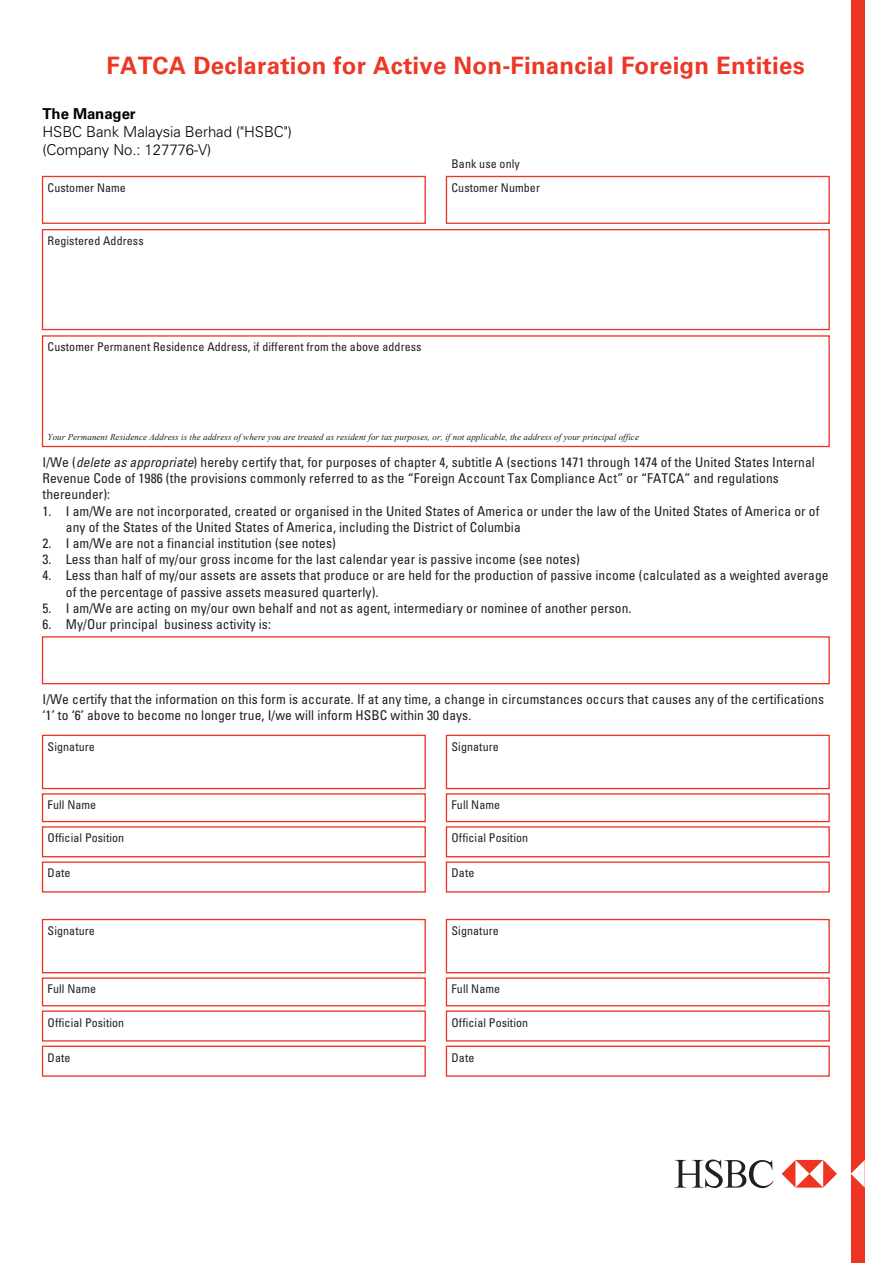
<style>
.page{position:relative;width:893px;height:1263px;background:#fff}
.page>*{position:absolute;margin:0;border:0;box-sizing:border-box;transform-origin:0 0}
.t1{font:700 24px "Univers LT Std";letter-spacing:.01em;color:#ed3825}
.t2{font:300 15px/18px "Univers LT Std";letter-spacing:-.005em;color:#010101}
.t3{font:700 15px "Univers LT Std";letter-spacing:-.005em;color:#010101}
.t4{font:condensed 13.5px/16.2px "Univers";letter-spacing:.005em;color:#231f20}
.t5{font:condensed 12px "Univers";letter-spacing:.005em;color:#231f20}
.t6{font:italic 9px "Times New Roman";letter-spacing:.005em;color:#231f20}
.s1{font-style:italic}
</style>
<div class="page">
<svg style="left:675px;top:1159px;width:98px;height:29px"></svg>
<svg style="left:782px;top:1160px;width:55px;height:28px"></svg>
<div style="left:851px;top:0;width:14px;height:1263px;background:#ee3524"></div>
<div style="left:42px;top:176px;width:384px;height:48px;border:1px solid #ee3524"></div>
<div style="left:42px;top:636px;width:788px;height:48px;border:1px solid #ee3524"></div>
<div style="left:42px;top:735px;width:384px;height:54px;border:1px solid #ee3524"></div>
<div style="left:42px;top:793px;width:384px;height:29px;border:1px solid #ee3524"></div>
<div style="left:42px;top:826px;width:384px;height:31px;border:1px solid #ee3524"></div>
<div style="left:42px;top:861px;width:384px;height:31px;border:1px solid #ee3524"></div>
<div style="left:446px;top:735px;width:384px;height:54px;border:1px solid #ee3524"></div>
<div style="left:446px;top:793px;width:384px;height:29px;border:1px solid #ee3524"></div>
<div style="left:446px;top:826px;width:384px;height:31px;border:1px solid #ee3524"></div>
<div style="left:446px;top:861px;width:384px;height:31px;border:1px solid #ee3524"></div>
<div style="left:42px;top:919px;width:384px;height:54px;border:1px solid #ee3524"></div>
<div style="left:42px;top:977px;width:384px;height:29px;border:1px solid #ee3524"></div>
<div style="left:42px;top:1010px;width:384px;height:31px;border:1px solid #ee3524"></div>
<div style="left:42px;top:1046px;width:384px;height:31px;border:1px solid #ee3524"></div>
<div style="left:446px;top:919px;width:384px;height:54px;border:1px solid #ee3524"></div>
<div style="left:446px;top:977px;width:384px;height:29px;border:1px solid #ee3524"></div>
<div style="left:446px;top:1010px;width:384px;height:31px;border:1px solid #ee3524"></div>
<div style="left:446px;top:1046px;width:384px;height:31px;border:1px solid #ee3524"></div>
<div style="left:42px;top:229px;width:788px;height:101px;border:1px solid #ee3524"></div>
<div style="left:42px;top:335px;width:788px;height:112px;border:1px solid #ee3524"></div>
<div style="left:446px;top:176px;width:384px;height:48px;border:1px solid #ee3524"></div>
<svg style="left:851px;top:1160px;width:14px;height:28px"></svg>
<h1 class="t1" style="left:107px;top:52px;width:700px">FATCA Declaration for Active Non-Financial Foreign Entities</h1>
<p class="t3" style="left:43px;top:105px;width:95px">The Manager</p>
<p class="t2" style="left:43px;top:123px;width:251px">HSBC Bank Malaysia Berhad ("HSBC") (Company No.: 127776-V)</p>
<p class="t5" style="left:48px;top:180px;width:80px">Customer Name</p>
<p class="t5" style="left:48px;top:233px;width:98px">Registered Address</p>
<p class="t5" style="left:452px;top:156px;width:70px">Bank use only</p>
<p class="t5" style="left:452px;top:180px;width:90px">Customer Number</p>
<p class="t5" style="left:48px;top:339px;width:375px">Customer Permanent Residence Address, if different from the above address</p>
<p class="t6" style="left:48px;top:431px;width:593px">Your Permanent Residence Address is the address of where you are treated as resident for tax purposes, or, if not applicable, the address of your principal office</p>
<p class="t4" style="left:43px;top:454px;width:774px">I/We (<span class="s1">delete as appropriate</span>) hereby certify that, for purposes of chapter 4, subtitle A (sections 1471 through 1474 of the United States Internal<br>Revenue Code of 1986 (the provisions commonly referred to as the “Foreign Account Tax Compliance Act” or “FATCA” and regulations thereunder):</p>
<p class="t4" style="left:66px;top:502px;width:755px;text-indent:-23px">1. I am/We are not incorporated, created or organised in the United States of America or under the law of the United States of America or of any of the States of the United States of America, including the District of Columbia</p>
<p class="t4" style="left:43px;top:535px;width:295px">2. I am/We are not a financial institution (see notes)</p>
<p class="t4" style="left:43px;top:551px;width:539px">3. Less than half of my/our gross income for the last calendar year is passive income (see notes)</p>
<p class="t4" style="left:66px;top:567px;width:764px;text-indent:-23px">4. Less than half of my/our assets are assets that produce or are held for the production of passive income (calculated as a weighted average of the percentage of passive assets measured quarterly).</p>
<p class="t4" style="left:43px;top:600px;width:591px">5. I am/We are acting on my/our own behalf and not as agent, intermediary or nominee of another person.</p>
<p class="t4" style="left:43px;top:616px;width:230px">6. My/Our principal business activity is:</p>
<p class="t4" style="left:43px;top:691px;width:783px">I/We certify that the information on this form is accurate. If at any time, a change in circumstances occurs that causes any of the certifications ‘1’ to ‘6’ above to become no longer true, I/we will inform HSBC within 30 days.</p>
<p class="t5" style="left:48px;top:739px;width:49px">Signature</p>
<p class="t5" style="left:48px;top:797px;width:50px">Full Name</p>
<p class="t5" style="left:48px;top:830px;width:78px">Official Position</p>
<p class="t5" style="left:48px;top:866px;width:24px">Date</p>
<p class="t5" style="left:48px;top:923px;width:49px">Signature</p>
<p class="t5" style="left:48px;top:981px;width:50px">Full Name</p>
<p class="t5" style="left:48px;top:1015px;width:78px">Official Position</p>
<p class="t5" style="left:48px;top:1050px;width:24px">Date</p>
<p class="t5" style="left:452px;top:739px;width:49px">Signature</p>
<p class="t5" style="left:452px;top:797px;width:50px">Full Name</p>
<p class="t5" style="left:452px;top:830px;width:78px">Official Position</p>
<p class="t5" style="left:452px;top:866px;width:24px">Date</p>
<p class="t5" style="left:452px;top:923px;width:49px">Signature</p>
<p class="t5" style="left:452px;top:981px;width:50px">Full Name</p>
<p class="t5" style="left:452px;top:1015px;width:78px">Official Position</p>
<p class="t5" style="left:452px;top:1050px;width:24px">Date</p>
</div>
